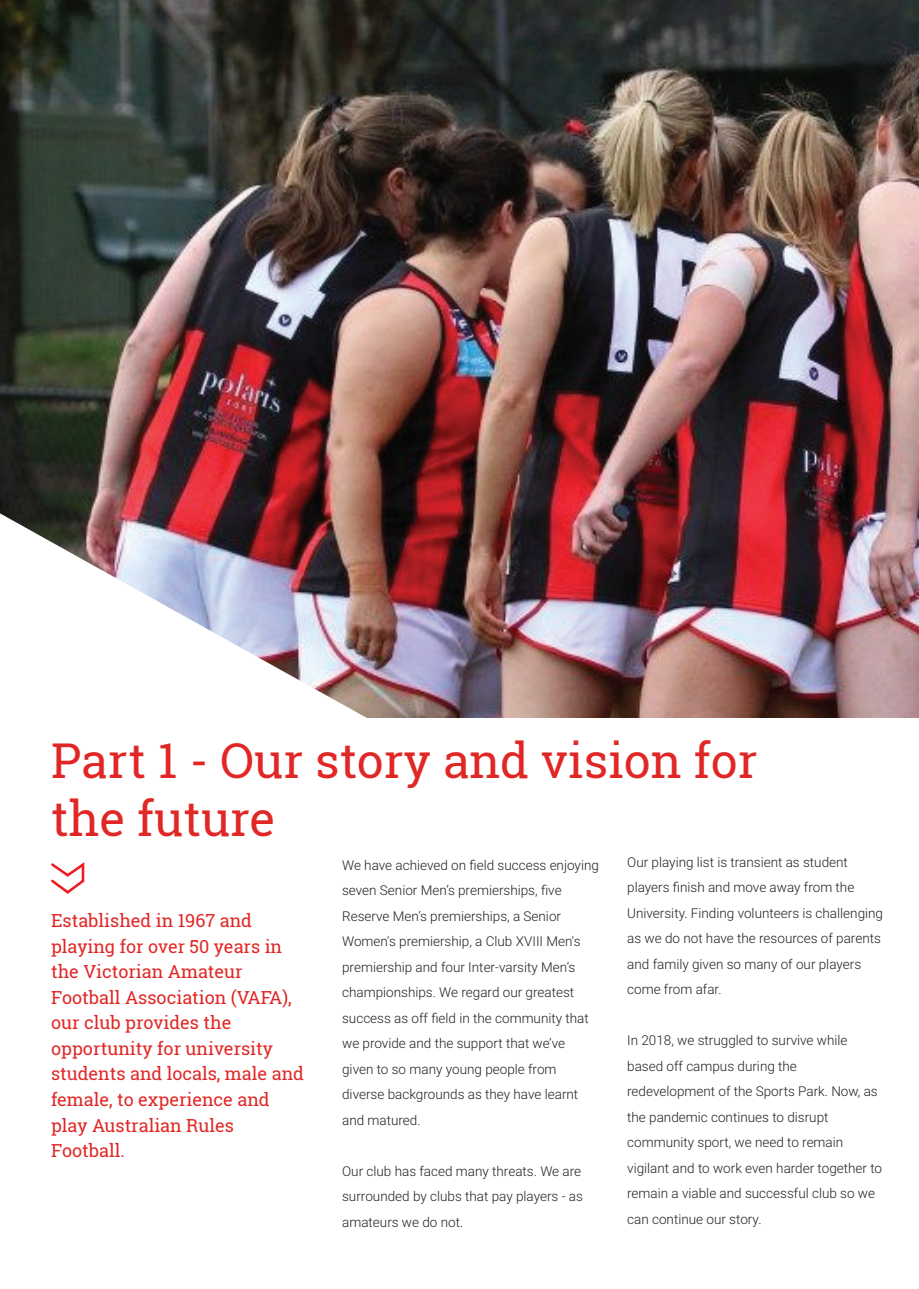
<style>
.page{position:relative;width:919px;height:1289px;background:#fff}
.page>*{position:absolute;margin:0;border:0;box-sizing:border-box;transform-origin:0 0}
.t1{font:48px/57.6px "Roboto Slab";color:#e12726}
.t2{font:18px/25.5px "Roboto Slab";color:#e12726}
.t3{font:300 13.5px/25.5px "Roboto";color:#231f20}
</style>
<div class="page">
<img style="left:0;top:0;width:918px;height:717px">
<img style="left:0;top:513px;width:373px;height:205px">
<svg style="left:51px;top:862px;width:33px;height:31px"></svg>
<h1 class="t1" style="left:51px;top:731px;width:708px">Part 1 - Our story and vision for the future</h1>
<p class="t3" style="left:342px;top:851px;width:258px">We have achieved on field success enjoying seven Senior Men’s premierships, five Reserve Men’s premierships, a Senior Women's premiership, a Club XVIII Men's premiership and four Inter-varsity Men’s championships. We regard our greatest success as off field in the community that we provide and the support that we’ve given to so many young people from diverse backgrounds as they have learnt and matured.</p>
<p class="t3" style="left:627px;top:848px;width:257px">Our playing list is transient as student players finish and move away from the University. Finding volunteers is challenging as we do not have the resources of parents and family given so many of our players come from afar.</p>
<p class="t2" style="left:51px;top:907px;width:254px">Established in 1967 and playing for over 50 years in the Victorian Amateur<br>Football Association (VAFA), our club provides the opportunity for university students and locals, male and female, to experience and play Australian Rules<br>Football.</p>
<p class="t3" style="left:627px;top:1027px;width:256px">In 2018, we struggled to survive while based off campus during the redevelopment of the Sports Park. Now, as the pandemic continues to disrupt community sport, we need to remain vigilant and to work even harder together to remain a viable and successful club so we can continue our story.</p>
<p class="t3" style="left:342px;top:1157px;width:242px">Our club has faced many threats. We are surrounded by clubs that pay players - as amateurs we do not.</p>
</div>
